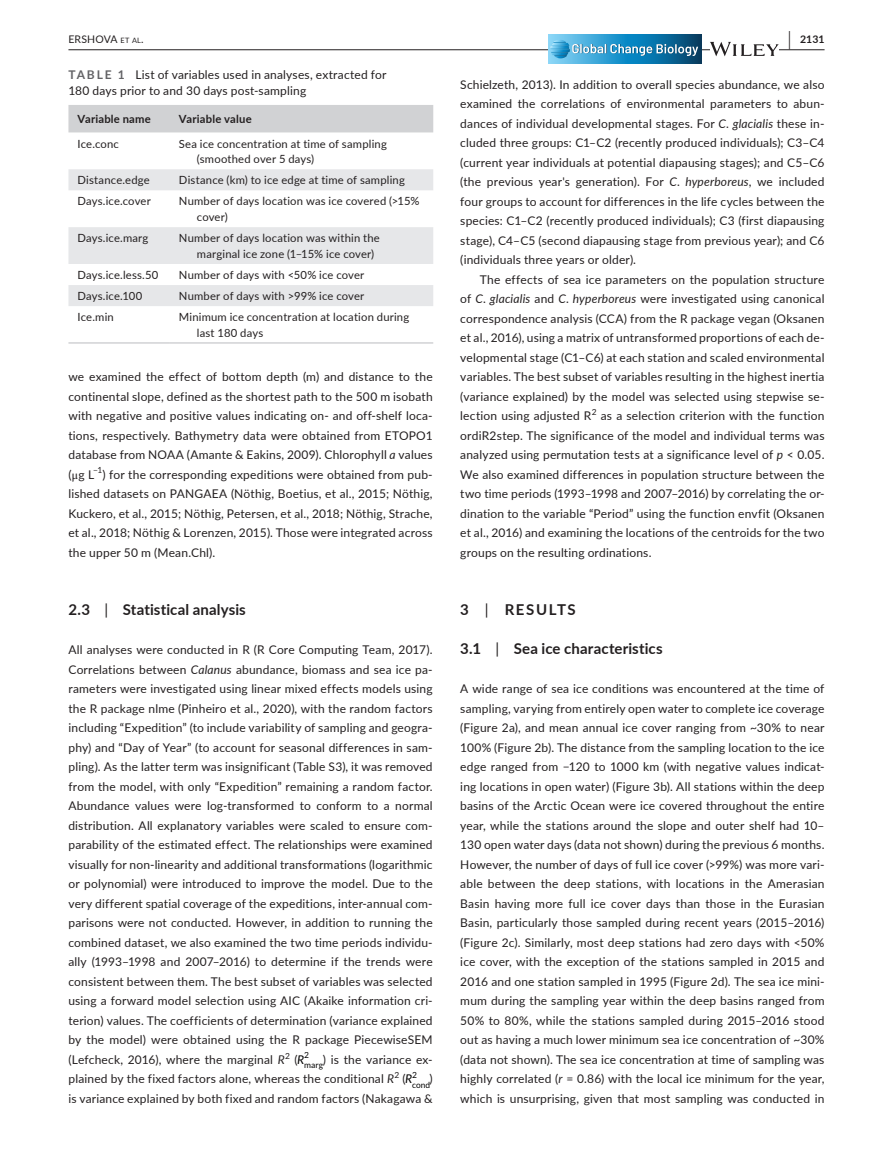
<style>
.page{position:relative;width:893px;height:1174px;background:#fff}
.page>*{position:absolute;margin:0;border:0;box-sizing:border-box;transform-origin:0 0}
.t1{font:700 15px "Lato";letter-spacing:.01em;color:#231f20}
.t2{font:700 15px "Lato";letter-spacing:.105em;color:#231f20}
.t3{font:12px/19.5px "Lato";letter-spacing:.015em;color:#231f20;text-align:justify}
.t4{font:11.25px/15.8px "Lato";letter-spacing:.015em;color:#231f20}
.t5{font:700 11.25px "Lato";letter-spacing:.02em;color:#231f20}
.t6{font:10.5px "Lato";letter-spacing:.01em;color:#231f20}
.t7{font:700 10.5px "Lato";color:#231f20}
.t8{font:8.4px/9.6px "Lato";color:#000}
.t9{font:8.4px "Lato";color:#231f20}
.s1{font-size:7.35px}
.s2{font-size:19.5px}
.s3{font-weight:700;color:#636366}
.s4{font-style:italic}
.s5{font-family:"STIX"}
.s6{font-weight:400}
.s7{font-style:italic;color:#000}
</style>
<div class="page">
<hr style="left:68px;top:49px;width:756px;height:1px;background:#231f20">
<svg style="left:548px;top:34px;width:153px;height:30px;background:#2b8dbd"></svg>
<svg style="left:550px;top:40px;width:149px;height:18px;background:#4999c2"></svg>
<svg style="left:710px;top:42px;width:69px;height:14px"></svg>
<div style="left:68px;top:105px;width:365px;height:27px;background:#d1d2d4"></div>
<svg style="left:68px;top:169px;width:365px;height:137px;fill:#e6e7e9"></svg>
<hr style="left:68px;top:342px;width:102px;height:2px;background:#d1d2d4">
<hr style="left:170px;top:342px;width:263px;height:2px;background:#d1d2d4">
<p class="t6" style="left:68px;top:31px;width:77px">ERSHOVA <span class="s1">et al</span>.</p>
<p class="t7" style="left:789px;top:31px;width:37px"><span class="s2">|</span> 2131</p>
<p class="t3" style="left:68px;top:66px;width:320px;line-height:16.5px"><span class="s3">TABLE 1</span> List of variables used in analyses, extracted for<br>180 days prior to and 30 days post-sampling</p>
<p class="t5" style="left:77px;top:111px;width:75px">Variable name</p>
<p class="t5" style="left:179px;top:111px;width:74px">Variable value</p>
<p class="t4" style="left:77px;top:135px;width:43px">Ice.conc</p>
<p class="t4" style="left:197px;top:135px;width:191px;text-indent:-18px">Sea ice concentration at time of sampling (smoothed over 5 days)</p>
<p class="t4" style="left:77px;top:172px;width:74px">Distance.edge</p>
<p class="t4" style="left:179px;top:172px;width:227px">Distance (km) to ice edge at time of sampling</p>
<p class="t4" style="left:77px;top:193px;width:75px">Days.ice.cover</p>
<p class="t4" style="left:197px;top:193px;width:224px;text-indent:-18px">Number of days location was ice covered (&gt;15% cover)</p>
<p class="t4" style="left:77px;top:230px;width:72px">Days.ice.marg</p>
<p class="t4" style="left:197px;top:230px;width:184px;text-indent:-18px">Number of days location was within the marginal ice zone (1–15% ice cover)</p>
<p class="t4" style="left:77px;top:267px;width:82px">Days.ice.less.50</p>
<p class="t4" style="left:179px;top:267px;width:187px">Number of days with &lt;50% ice cover</p>
<p class="t4" style="left:77px;top:288px;width:67px">Days.ice.100</p>
<p class="t4" style="left:179px;top:288px;width:187px">Number of days with &gt;99% ice cover</p>
<p class="t4" style="left:77px;top:309px;width:38px">Ice.min</p>
<p class="t4" style="left:197px;top:309px;width:214px;text-indent:-18px">Minimum ice concentration at location during last 180 days</p>
<p class="t3" style="left:68px;top:366px;width:366px">we examined the effect of bottom depth (m) and distance to the continental slope, defined as the shortest path to the 500 m isobath with negative and positive values indicating on- and off-shelf loca&shy;tions, respectively. Bathymetry data were obtained from ETOPO1 database from NOAA (Amante &amp; Eakins, 2009). Chlorophyll <span class="s4">a</span> values (<span class="s5">μ</span>g L</p>
<p class="t9" style="left:93px;top:464px;width:11px">−1</p>
<p class="t3" style="left:68px;top:464px;width:366px;text-indent:34px">) for the corresponding expeditions were obtained from pub&shy;lished datasets on PANGAEA (Nöthig, Boetius, et al., 2015; Nöthig, Kuckero, et al., 2015; Nöthig, Petersen, et al., 2018; Nöthig, Strache, et al., 2018; Nöthig &amp; Lorenzen, 2015). Those were integrated across the upper 50 m (Mean.Chl).</p>
<p class="t1" style="left:68px;top:599px;width:179px">2.3 <span class="s6">|</span> Statistical analysis</p>
<p class="t3" style="left:68px;top:639px;width:366px">All analyses were conducted in R (R Core Computing Team, 2017).<br>Correlations between <span class="s4">Calanus</span> abundance, biomass and sea ice pa&shy;rameters were investigated using linear mixed effects models using the R package nlme (Pinheiro et al., 2020), with the random factors including “Expedition” (to include variability of sampling and geogra&shy;phy) and “Day of Year” (to account for seasonal differences in sam&shy;pling). As the latter term was insignificant (Table S3), it was removed from the model, with only “Expedition” remaining a random factor.<br>Abundance values were log-transformed to conform to a normal distribution. All explanatory variables were scaled to ensure com&shy;parability of the estimated effect. The relationships were examined visually for non-linearity and additional transformations (logarithmic or polynomial) were introduced to improve the model. Due to the very different spatial coverage of the expeditions, inter-annual com&shy;parisons were not conducted. However, in addition to running the combined dataset, we also examined the two time periods individu&shy;ally (1993–1998 and 2007–2016) to determine if the trends were consistent between them. The best subset of variables was selected using a forward model selection using AIC (Akaike information cri&shy;terion) values. The coefficients of determination (variance explained by the model) were obtained using the R package PiecewiseSEM (Lefcheck, 2016), where the marginal <span class="s4">R</span><sup>2</sup> (<span class="s7">R</span><sub>marg</sub>) is the variance ex-</p>
<p class="t8" style="left:304px;top:1051px;width:6px">2</p>
<p class="t3" style="left:68px;top:1068px;width:345px">plained by the fixed factors alone, whereas the conditional <span class="s4">R</span><sup>2</sup> (<span class="s7">R</span></p>
<p class="t8" style="left:412px;top:1070px;width:22px">2 cond<sup>)</sup></p>
<p class="t3" style="left:68px;top:1088px;width:366px">is variance explained by both fixed and random factors (Nakagawa &amp;</p>
<p class="t3" style="left:460px;top:74px;width:366px">Schielzeth, 2013). In addition to overall species abundance, we also examined the correlations of environmental parameters to abun&shy;dances of individual developmental stages. For <span class="s4">C. glacialis</span> these in&shy;cluded three groups: C1–C2 (recently produced individuals); C3–C4 (current year individuals at potential diapausing stages); and C5–C6 (the previous year's generation). For <span class="s4">C. hyperboreus</span>, we included four groups to account for differences in the life cycles between the species: C1–C2 (recently produced individuals); C3 (first diapausing stage), C4–C5 (second diapausing stage from previous year); and C6 (individuals three years or older).</p>
<p class="t3" style="left:460px;top:269px;width:366px;text-indent:20px">The effects of sea ice parameters on the population structure of <span class="s4">C. glacialis</span> and <span class="s4">C. hyperboreus</span> were investigated using canonical correspondence analysis (CCA) from the R package vegan (Oksanen et al., 2016), using a matrix of untransformed proportions of each de&shy;velopmental stage (C1–C6) at each station and scaled environmental variables. The best subset of variables resulting in the highest inertia (variance explained) by the model was selected using stepwise se&shy;lection using adjusted R</p>
<p class="t9" style="left:592px;top:406px;width:6px">2</p>
<p class="t3" style="left:460px;top:405px;width:366px;text-indent:141px">as a selection criterion with the function ordiR2step. The significance of the model and individual terms was analyzed using permutation tests at a significance level of <span class="s4">p</span> &lt; 0.05.<br>We also examined differences in population structure between the two time periods (1993–1998 and 2007–2016) by correlating the or&shy;dination to the variable “Period” using the function envfit (Oksanen et al., 2016) and examining the locations of the centroids for the two groups on the resulting ordinations.</p>
<p class="t2" style="left:460px;top:599px;width:117px">3 <span class="s6">|</span> RESULTS</p>
<p class="t1" style="left:460px;top:638px;width:204px">3.1 <span class="s6">|</span> Sea ice characteristics</p>
<p class="t3" style="left:460px;top:678px;width:366px">A wide range of sea ice conditions was encountered at the time of sampling, varying from entirely open water to complete ice coverage (Figure 2a), and mean annual ice cover ranging from ~30% to near 100% (Figure 2b). The distance from the sampling location to the ice edge ranged from −120 to 1000 km (with negative values indicat&shy;ing locations in open water) (Figure 3b). All stations within the deep basins of the Arctic Ocean were ice covered throughout the entire year, while the stations around the slope and outer shelf had 10– 130 open water days (data not shown) during the previous 6 months.<br>However, the number of days of full ice cover (&gt;99%) was more vari&shy;able between the deep stations, with locations in the Amerasian Basin having more full ice cover days than those in the Eurasian Basin, particularly those sampled during recent years (2015–2016) (Figure 2c). Similarly, most deep stations had zero days with &lt;50% ice cover, with the exception of the stations sampled in 2015 and 2016 and one station sampled in 1995 (Figure 2d). The sea ice mini&shy;mum during the sampling year within the deep basins ranged from 50% to 80%, while the stations sampled during 2015–2016 stood out as having a much lower minimum sea ice concentration of ~30% (data not shown). The sea ice concentration at time of sampling was highly correlated (<span class="s4">r</span> = 0.86) with the local ice minimum for the year, which is unsurprising, given that most sampling was conducted in</p>
</div>
